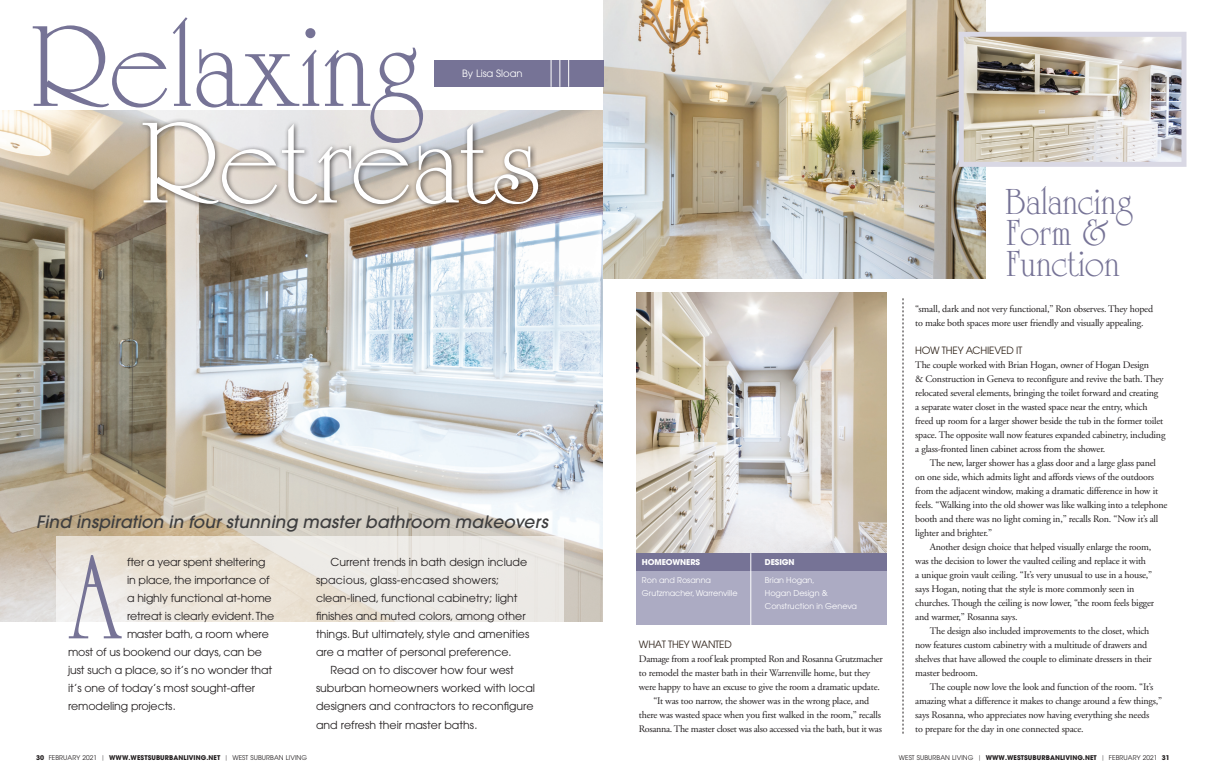
<style>
.page{position:relative;width:1206px;height:783px;background:#fff}
.page>*{position:absolute;margin:0;border:0;box-sizing:border-box;transform-origin:0 0}
.t1{font:124px "University Roman";color:#767396}
.t2{font:124px "University Roman";color:#fff}
.Body_Copy{font:123.1px "University Roman";color:#767396;scale:.92 1}
.t3{font:39px/31px "University Roman";color:#767396}
.Body_Copy-2{font:italic 500 17px "Avant Garde";letter-spacing:.01em;color:#3e3e3f}
.Body_Copy-3{font:11px/18px "Avant Garde";color:#231f20}
.Body_Copy-4{font:10px/14px "Adobe Garamond";letter-spacing:-.02em;color:#231f20}
.Body_Copy-5{font:10px "Avant Garde";letter-spacing:-.02em;color:#32261d}
.t4{font:10px "Avant Garde";color:#fff}
.Body_Copy-6{font:8px/13px "Avant Garde";color:#fff}
.Body_Copy-7{font:700 8px "Avant Garde";letter-spacing:-.01em;color:#fff}
.t5{font:6.5px "Avant Garde";letter-spacing:.01em;color:#231f20}
.s1{font-weight:700}
</style>
<div class="page">
<svg style="left:903px;top:298px;width:1px;height:436px"></svg>
<img style="left:0;top:111px;width:603px;height:510px">
<img style="left:603px;top:0;width:382px;height:279px">
<img style="left:965px;top:38px;width:216px;height:123px">
<div style="left:959px;top:32px;width:228px;height:135px;border:5px solid #d9d8e4"></div>
<div style="left:138px;top:118px;width:407px;height:93px;background:#231f20;opacity:.75"></div>
<div style="left:434px;top:60px;width:169px;height:27px;background:#767396"></div>
<svg style="left:56px;top:536px;width:508px;height:86px;background:#ebe6df"></svg>
<img style="left:637px;top:292px;width:250px;height:261px">
<div style="left:637px;top:553px;width:250px;height:71px;background:#acabc3"></div>
<div style="left:637px;top:553px;width:250px;height:18px;background:#767396"></div>
<hr style="left:751px;top:553px;width:1px;height:74px;background:#fff">
<svg style="left:551px;top:60px;width:1px;height:27px"></svg>
<svg style="left:560px;top:60px;width:1px;height:27px"></svg>
<svg style="left:568px;top:60px;width:1px;height:27px"></svg>
<p class="t1" style="left:31px;top:-6px;width:394px">Relaxing</p>
<p class="t4" style="left:462px;top:68px;width:62px">By Lisa Sloan</p>
<p class="t2" style="left:141px;top:91px;width:399px">Retreats</p>
<p class="Body_Copy-2" style="left:36px;top:511px;width:513px">Find inspiration in four stunning master bathroom makeovers</p>
<p class="Body_Copy" style="left:68px;top:528px;width:61px">A</p>
<p class="Body_Copy-3" style="left:127px;top:553px;width:140px">fter a year spent sheltering</p>
<p class="Body_Copy-3" style="left:127px;top:571px;width:144px">in place, the importance of</p>
<p class="Body_Copy-3" style="left:127px;top:589px;width:146px">a highly functional at-home</p>
<p class="Body_Copy-3" style="left:127px;top:607px;width:149px">retreat is clearly evident. The</p>
<p class="Body_Copy-3" style="left:127px;top:625px;width:143px">master bath, a room where</p>
<p class="Body_Copy-3" style="left:68px;top:643px;width:195px">most of us bookend our days, can be</p>
<p class="Body_Copy-3" style="left:68px;top:661px;width:206px">just such a place, so it’s no wonder that</p>
<p class="Body_Copy-3" style="left:68px;top:679px;width:189px">it’s one of today’s most sought-after</p>
<p class="Body_Copy-3" style="left:68px;top:697px;width:109px">remodeling projects.</p>
<p class="Body_Copy-3" style="left:316px;top:553px;width:215px;text-indent:14px">Current trends in bath design include spacious, glass-encased showers; clean-lined, functional cabinetry; light finishes and muted colors, among other things. But ultimately, style and amenities are a matter of personal preference.</p>
<p class="Body_Copy-3" style="left:316px;top:661px;width:221px;text-indent:14px">Read on to discover how four west suburban homeowners worked with local designers and contractors to reconfigure</p>
<p class="Body_Copy-3" style="left:316px;top:716px;width:163px">and refresh their master baths.</p>
<p class="Body_Copy-7" style="left:642px;top:557px;width:60px">HOMEOWNERS</p>
<p class="Body_Copy-7" style="left:765px;top:557px;width:31px">DESIGN</p>
<p class="Body_Copy-6" style="left:642px;top:574px;width:97px">Ron and Rosanna<br>Grutzmacher, Warrenville</p>
<p class="Body_Copy-6" style="left:765px;top:574px;width:51px">Brian Hogan,</p>
<p class="Body_Copy-6" style="left:765px;top:587px;width:94px">Hogan Design &amp;<br>Construction in Geneva</p>
<p class="Body_Copy-5" style="left:639px;top:638px;width:94px">WHAT THEY WANTED</p>
<p class="Body_Copy-4" style="left:639px;top:652px;width:246px">Damage from a roof leak prompted Ron and Rosanna Grutzmacher to remodel the master bath in their Warrenville home, but they were happy to have an excuse to give the room a dramatic update.</p>
<p class="Body_Copy-4" style="left:639px;top:694px;width:244px;text-align:center">“It was too narrow, the shower was in the wrong place, and<br>there was wasted space when you first walked in the room,” recalls<br>Rosanna. The master closet was also accessed via the bath, but it was</p>
<p class="t3" style="left:1006px;top:187px;width:129px">Balancing<br>Form &amp;<br>Function</p>
<p class="Body_Copy-4" style="left:915px;top:302px;width:239px">“small, dark and not very functional,” Ron observes. They hoped to make both spaces more user friendly and visually appealing.</p>
<p class="Body_Copy-5" style="left:915px;top:344px;width:109px">HOW THEY ACHIEVED IT</p>
<p class="Body_Copy-4" style="left:915px;top:358px;width:252px">The couple worked with Brian Hogan, owner of Hogan Design<br>&amp; Construction in Geneva to reconfigure and revive the bath. They relocated several elements, bringing the toilet forward and creating<br>a separate water closet in the wasted space near the entry, which freed up room for a larger shower beside the tub in the former toilet space. The opposite wall now features expanded cabinetry, including a glass-fronted linen cabinet across from the shower.</p>
<p class="Body_Copy-4" style="left:915px;top:456px;width:254px;text-indent:14px">The new, larger shower has a glass door and a large glass panel on one side, which admits light and affords views of the outdoors from the adjacent window, making a dramatic difference in how it feels. “Walking into the old shower was like walking into a telephone booth and there was no light coming in,” recalls Ron. “Now it’s all lighter and brighter.”</p>
<p class="Body_Copy-4" style="left:915px;top:540px;width:241px;text-indent:14px">Another design choice that helped visually enlarge the room, was the decision to lower the vaulted ceiling and replace it with<br>a unique groin vault ceiling. “It’s very unusual to use in a house,” says Hogan, noting that the style is more commonly seen in churches. Though the ceiling is now lower, “the room feels bigger and warmer,” Rosanna says.</p>
<p class="Body_Copy-4" style="left:915px;top:624px;width:238px;text-indent:14px">The design also included improvements to the closet, which now features custom cabinetry with a multitude of drawers and shelves that have allowed the couple to eliminate dressers in their master bedroom.</p>
<p class="Body_Copy-4" style="left:915px;top:680px;width:249px;text-indent:14px">The couple now love the look and function of the room. “It’s amazing what a difference it makes to change around a few things,” says Rosanna, who appreciates now having everything she needs<br>to prepare for the day in one connected space.</p>
<p class="t5" style="left:36px;top:754px;width:273px"><span class="s1">30</span> FEBRUARY 2021 | <span class="s1">WWW.WESTSUBURBANLIVING.NET</span> | WEST SUBURBAN LIVING</p>
<p class="t5" style="left:899px;top:754px;width:273px">WEST SUBURBAN LIVING | <span class="s1">WWW.WESTSUBURBANLIVING.NET</span> | FEBRUARY 2021 <span class="s1">31</span></p>
</div>
